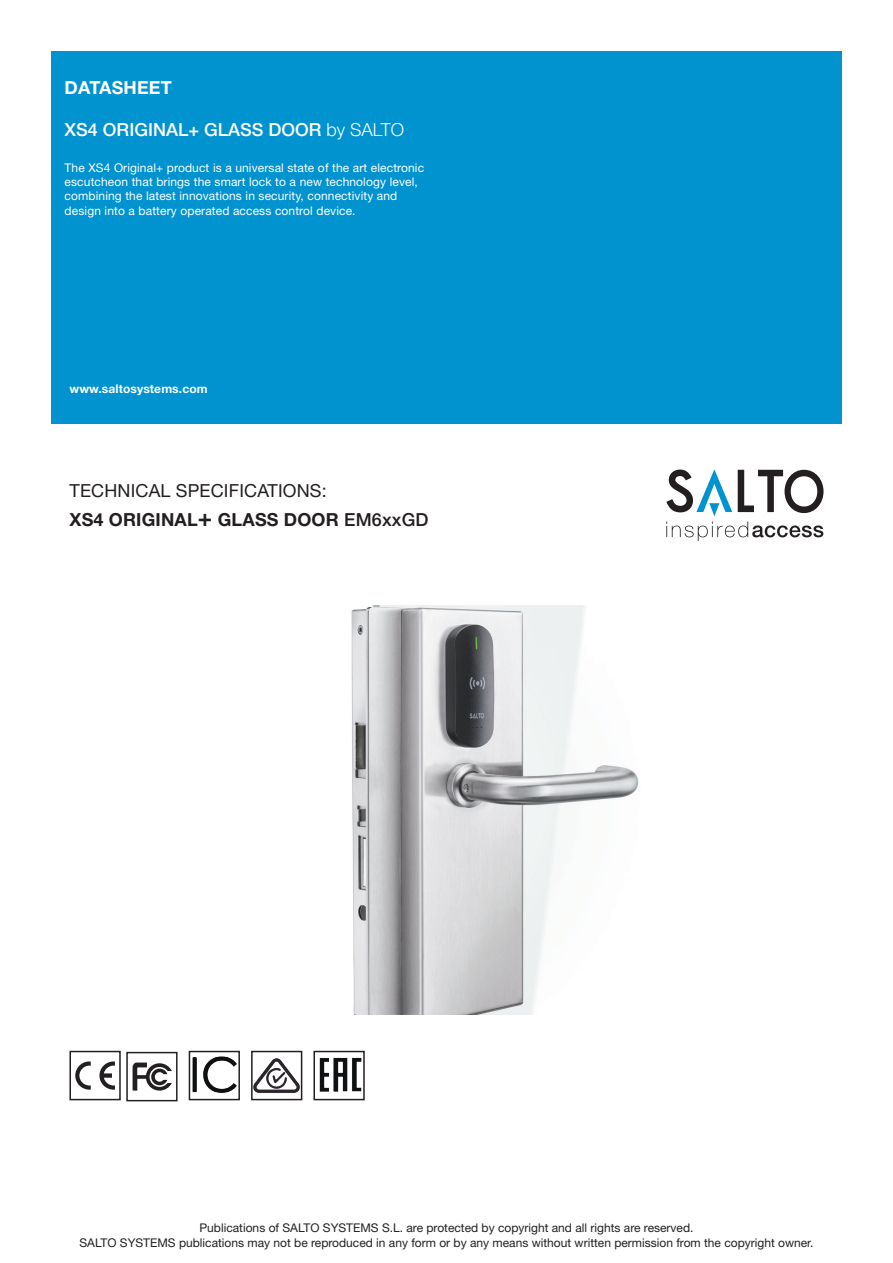
<style>
.page{position:relative;width:893px;height:1263px;background:#fff}
.page>*{position:absolute;margin:0;border:0;box-sizing:border-box;transform-origin:0 0}
.t1{font:18px/28.8px "Helvetica Neue LT Std";letter-spacing:.01em;color:#231f20}
.t2{font:500 18px "Helvetica Neue LT Std";color:#fff}
.t3{font:700 18px "Helvetica Neue LT Std";letter-spacing:.01em;color:#fff}
.t4{font:12px/14.4px "Helvetica Neue LT Std";letter-spacing:.01em;color:#fff}
.t5{font:12px/14.4px "Helvetica Neue LT Std";color:#231f20;text-align:center}
.t6{font:700 12px "Helvetica Neue LT Std";letter-spacing:.01em;color:#fff}
.s1{font-weight:300}
.s2{font-weight:700}
.s3{font-weight:700;font-size:24px}
.s4{font-weight:500}
</style>
<div class="page">
<div style="left:51px;top:51px;width:791px;height:372px;background:#0093d0"></div>
<svg style="left:666px;top:469px;width:157px;height:72px"></svg>
<img style="left:351px;top:605px;width:288px;height:410px">
<div style="left:69px;top:1051px;width:52px;height:49px;border:2px solid #231f20"></div>
<svg style="left:75px;top:1061px;width:16px;height:29px"></svg>
<svg style="left:99px;top:1061px;width:16px;height:29px"></svg>
<div style="left:126px;top:1052px;width:52px;height:49px;border:2px solid #231f20"></div>
<svg style="left:133px;top:1062px;width:39px;height:28px"></svg>
<img style="left:192px;top:1056px;width:45px;height:37px">
<div style="left:189px;top:1051px;width:51px;height:49px;border:2px solid #231f20"></div>
<img style="left:254px;top:1058px;width:45px;height:35px">
<div style="left:251px;top:1051px;width:51px;height:49px;border:2px solid #231f20"></div>
<img style="left:319px;top:1057px;width:43px;height:35px">
<div style="left:313px;top:1051px;width:52px;height:49px;border:2px solid #231f20"></div>
<h1 class="t3" style="left:65px;top:76px;width:109px">DATASHEET</h1>
<h1 class="t2" style="left:65px;top:118px;width:341px">XS4 ORIGINAL+ GLASS DOOR <span class="s1">by SALTO</span></h1>
<p class="t4" style="left:65px;top:160px;width:361px">The XS4 Original+ product is a universal state of the art electronic escutcheon that brings the smart lock to a new technology level, combining the latest innovations in security, connectivity and design into a battery operated access control device.</p>
<p class="t6" style="left:69px;top:382px;width:140px">www.saltosystems.com</p>
<h1 class="t1" style="left:69px;top:476px;width:361px">TECHNICAL SPECIFICATIONS:<br><span class="s2">XS4 ORIGINAL</span><span class="s3">+</span> <span class="s2">GLASS DOOR</span> <span class="s4">EM6xxGD</span></h1>
<p class="t5" style="left:79px;top:1220px;width:735px">Publications of SALTO SYSTEMS S.L. are protected by copyright and all rights are reserved.<br>SALTO SYSTEMS publications may not be reproduced in any form or by any means without written permission from the copyright owner.</p>
</div>
